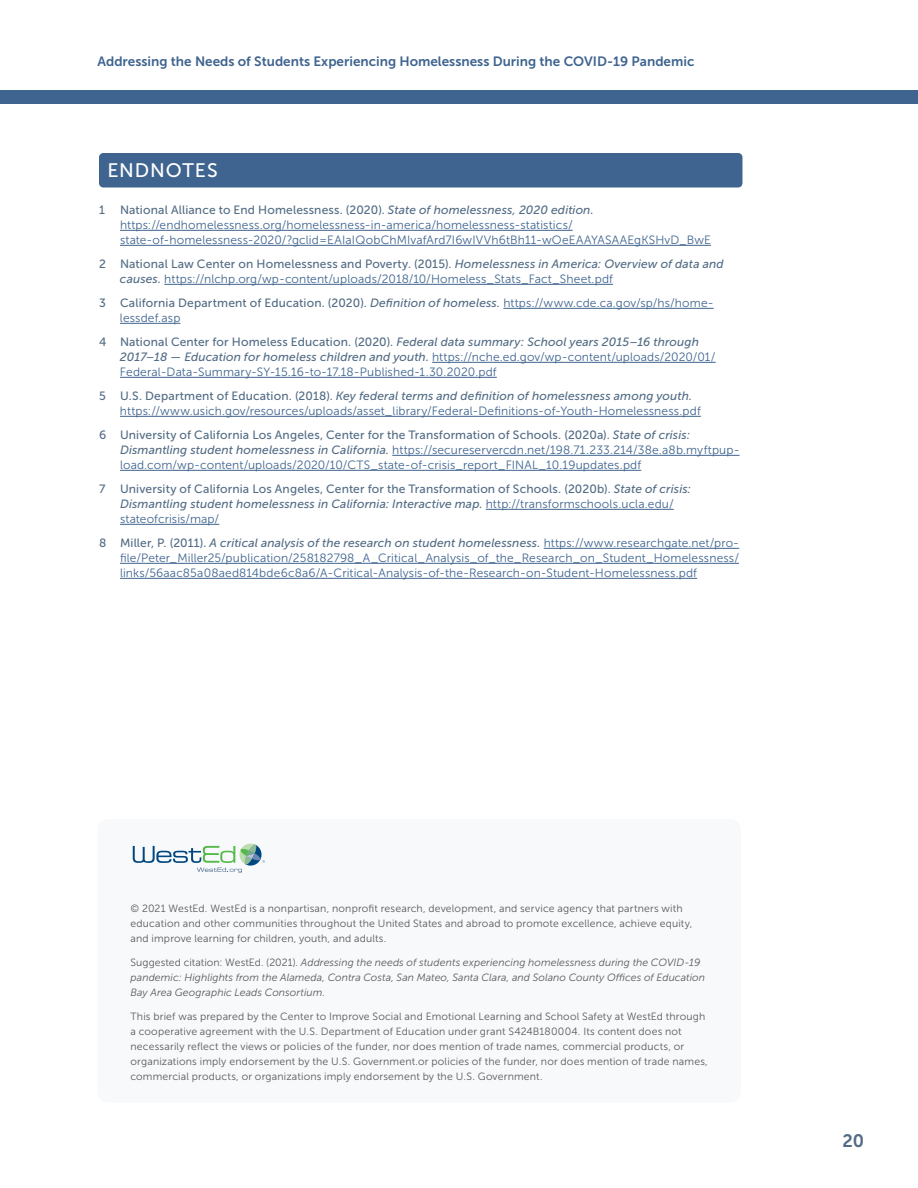
<style>
.page{position:relative;width:918px;height:1188px;background:#fff}
.page>*{position:absolute;margin:0;border:0;box-sizing:border-box;transform-origin:0 0}
.t1{font:19.5px "Museo Sans 500";letter-spacing:.045em;color:#fff}
.t2{font:18px "Museo Sans 700";color:#536c85}
.t3{font:13.5px "Museo Sans 700";color:#3f648f}
.Footnote_text{font:12px/15px "Museo Sans 300";letter-spacing:.01em;color:#3f648f}
.Footnote_text-2{font:12px/15px "Museo Sans 500";letter-spacing:.015em;color:#536c85}
.boilerplate{font:10.5px/15px "Museo Sans 300";letter-spacing:.015em;color:#58595b}
.boilerplate-2{font:italic 10.5px/15px "Museo Sans 300";letter-spacing:.005em;color:#58595b}
.s1{font-family:"Museo Sans 500";color:#536c85}
.s2{font-family:"Museo Sans 500";font-style:italic;color:#536c85}
.s3{font-style:italic}
.s4{font-family:"Museo Sans 300";color:#3f648f}
.s5{font-style:normal}
</style>
<div class="page">
<div style="left:0;top:91px;width:918px;height:13px;background:#3f648f"></div>
<div style="left:97px;top:819px;width:644px;height:283px;background:#f7f9fb;border-radius:11px"></div>
<svg style="left:133px;top:844px;width:132px;height:29px"></svg>
<div style="left:99px;top:153px;width:643px;height:35px;background:#3f648f;border-radius:4px"></div>
<hr style="left:120px;top:230px;width:453px;height:1px;background:#3f648f">
<hr style="left:120px;top:245px;width:591px;height:1px;background:#3f648f">
<hr style="left:164px;top:284px;width:449px;height:1px;background:#3f648f">
<hr style="left:503px;top:308px;width:211px;height:1px;background:#3f648f">
<hr style="left:120px;top:323px;width:60px;height:1px;background:#3f648f">
<hr style="left:432px;top:362px;width:284px;height:1px;background:#3f648f">
<hr style="left:120px;top:377px;width:377px;height:1px;background:#3f648f">
<hr style="left:120px;top:416px;width:581px;height:1px;background:#3f648f">
<hr style="left:392px;top:455px;width:348px;height:1px;background:#3f648f">
<hr style="left:120px;top:470px;width:521px;height:1px;background:#3f648f">
<hr style="left:486px;top:509px;width:188px;height:1px;background:#3f648f">
<hr style="left:120px;top:524px;width:99px;height:1px;background:#3f648f">
<hr style="left:544px;top:548px;width:195px;height:1px;background:#3f648f">
<hr style="left:120px;top:563px;width:619px;height:1px;background:#3f648f">
<hr style="left:120px;top:578px;width:577px;height:1px;background:#3f648f">
<p class="t3" style="left:98px;top:53px;width:598px">Addressing the Needs of Students Experiencing Homelessness During the COVID-19 Pandemic</p>
<h2 class="t1" style="left:108px;top:159px;width:112px">ENDNOTES</h2>
<p class="Footnote_text-2" style="left:99px;top:203px;width:7px">1</p>
<p class="Footnote_text" style="left:120px;top:203px;width:593px"><span class="s1">National Alliance to End Homelessness. (2020).</span> <span class="s2">State of homelessness, 2020 edition. </span>https://endhomelessness.org/homelessness-in-america/homelessness-statistics/ state-of-homelessness-2020/?gclid=EAIaIQobChMIvafArd7I6wIVVh6tBh11-wOeEAAYASAAEgKSHvD_BwE</p>
<p class="Footnote_text" style="left:120px;top:257px;width:605px;text-indent:-21px"><span class="s1">2 National Law Center on Homelessness and Poverty. (2015).</span> <span class="s2">Homelessness in America: Overview of data and causes.</span> https://nlchp.org/wp-content/uploads/2018/10/Homeless_Stats_Fact_Sheet.pdf</p>
<p class="Footnote_text" style="left:120px;top:296px;width:595px;text-indent:-21px"><span class="s1">3 California Department of Education. (2020).</span> <span class="s2">Definition of homeless.</span> https://www.cde.ca.gov/sp/hs/home&shy;lessdef.asp</p>
<p class="Footnote_text" style="left:120px;top:335px;width:597px;text-indent:-21px"><span class="s1">4 National Center for Homeless Education. (2020).</span> <span class="s2">Federal data summary: School years 2015–16 through<br>2017–18 — Education for homeless children and youth.</span> https://nche.ed.gov/wp-content/uploads/2020/01/<br>Federal-Data-Summary-SY-15.16-to-17.18-Published-1.30.2020.pdf</p>
<p class="Footnote_text" style="left:120px;top:389px;width:582px;text-indent:-21px"><span class="s1">5 U.S. Department of Education. (2018).</span> <span class="s2">Key federal terms and definition of homelessness among youth. </span>https://www.usich.gov/resources/uploads/asset_library/Federal-Definitions-of-Youth-Homelessness.pdf</p>
<p class="Footnote_text" style="left:120px;top:428px;width:621px;text-indent:-21px"><span class="s1">6 University of California Los Angeles, Center for the Transformation of Schools. (2020a).</span> <span class="s2">State of crisis:<br>Dismantling student homelessness in California.</span> https://secureservercdn.net/198.71.233.214/38e.a8b.myftpup&shy;load.com/wp-content/uploads/2020/10/CTS_state-of-crisis_report_FINAL_10.19updates.pdf</p>
<p class="Footnote_text-2" style="left:120px;top:482px;width:573px;text-indent:-21px">7 University of California Los Angeles, Center for the Transformation of Schools. (2020b). <span class="s3">State of crisis:<br>Dismantling student homelessness in California: Interactive map.</span> <span class="s4">http://transformschools.ucla.edu/ stateofcrisis/map/</span></p>
<p class="Footnote_text" style="left:120px;top:536px;width:621px;text-align:justify;text-indent:-21px"><span class="s1">8 Miller, P. (2011).</span> <span class="s2">A critical analysis of the research on student homelessness.</span> https://www.researchgate.net/pro&shy;file/Peter_Miller25/publication/258182798_A_Critical_Analysis_of_the_Research_on_Student_Homelessness/ links/56aac85a08aed814bde6c8a6/A-Critical-Analysis-of-the-Research-on-Student-Homelessness.pdf</p>
<p class="boilerplate" style="left:131px;top:901px;width:563px">© 2021 WestEd. WestEd is a nonpartisan, nonprofit research, development, and service agency that partners with education and other communities throughout the United States and abroad to promote excellence, achieve equity, and improve learning for children, youth, and adults.</p>
<p class="boilerplate-2" style="left:131px;top:955px;width:576px"><span class="s5">Suggested citation: WestEd. (2021).</span> Addressing the needs of students experiencing homelessness during the COVID-19 pandemic: Highlights from the Alameda, Contra Costa, San Mateo, Santa Clara, and Solano County Offices of Education<br>Bay Area Geographic Leads Consortium<span class="s5">.</span></p>
<p class="boilerplate" style="left:131px;top:1009px;width:579px">This brief was prepared by the Center to Improve Social and Emotional Learning and School Safety at WestEd through a cooperative agreement with the U.S. Department of Education under grant S424B180004. Its content does not necessarily reflect the views or policies of the funder, nor does mention of trade names, commercial products, or organizations imply endorsement by the U.S. Government.or policies of the funder, nor does mention of trade names, commercial products, or organizations imply endorsement by the U.S. Government.</p>
<h2 class="t2" style="left:842px;top:1131px;width:23px">20</h2>
</div>
